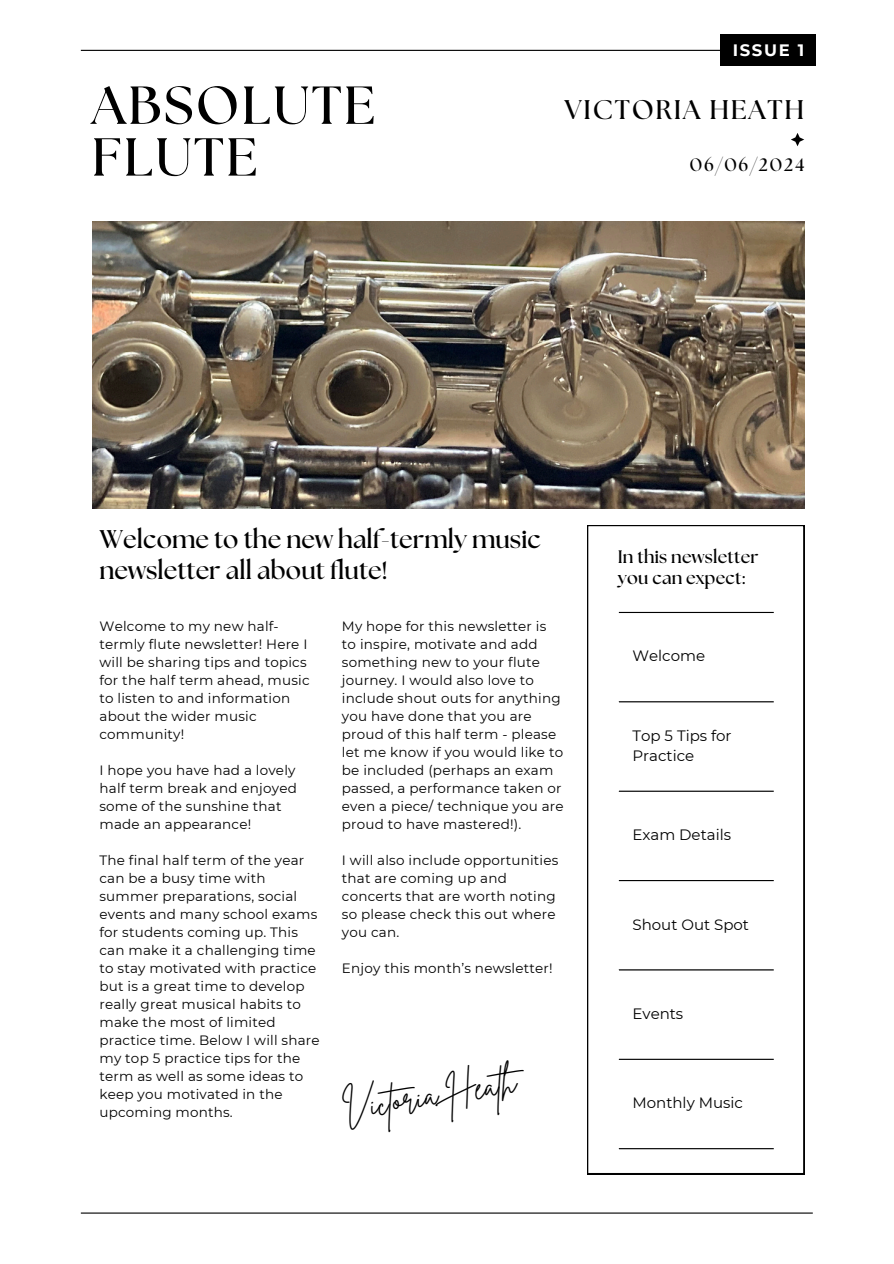
<style>
.page{position:relative;width:894px;height:1264px;background:#fff}
.page>*{position:absolute;margin:0;border:0;box-sizing:border-box;transform-origin:0 0}
.t1{font:700 53.4px/51.8px "The Seasons";letter-spacing:.04em;color:#000}
.t2{font:33.45px "Brittany Signature";color:#000}
.t3{font:700 27px "The Seasons";letter-spacing:.065em;color:#000}
.t4{font:700 25.5px/31.5px "The Seasons";color:#000}
.t5{font:700 18px "The Seasons";letter-spacing:.01em;color:#000}
.t6{font:700 16.5px "Montserrat";letter-spacing:.1em;color:#fff}
.t7{font:15px/20.2px "Montserrat";color:#000}
.t8{font:13.5px/18px "Montserrat";letter-spacing:.015em;color:#000}
</style>
<div class="page">
<hr style="left:81px;top:50px;width:731px;height:1px;background:#000">
<hr style="left:81px;top:1212px;width:731px;height:1px;background:#000">
<svg style="left:791px;top:133px;width:13px;height:13px"></svg>
<svg style="left:587px;top:525px;width:217px;height:649px"></svg>
<hr style="left:618px;top:612px;width:155px;height:1px;background:#000">
<hr style="left:618px;top:701px;width:155px;height:1px;background:#000">
<hr style="left:618px;top:790px;width:155px;height:1px;background:#000">
<hr style="left:618px;top:880px;width:155px;height:1px;background:#000">
<hr style="left:618px;top:969px;width:155px;height:1px;background:#000">
<hr style="left:618px;top:1058px;width:155px;height:1px;background:#000">
<hr style="left:618px;top:1148px;width:155px;height:1px;background:#000">
<div style="left:719px;top:35px;width:96px;height:31px;background:#000"></div>
<img style="left:92px;top:221px;width:712px;height:287px">
<p class="t1" style="left:91px;top:82px;width:285px">ABSOLUTE<br>FLUTE</p>
<p class="t6" style="left:732px;top:40px;width:73px">ISSUE 1</p>
<p class="t3" style="left:564px;top:97px;width:241px">VICTORIA HEATH</p>
<p class="t5" style="left:689px;top:157px;width:116px">06/06/2024</p>
<h4 class="t4" style="left:99px;top:524px;width:443px">Welcome to the new half-termly music newsletter all about flute!</h4>
<p class="t5" style="left:617px;top:549px;width:142px">In this newsletter</p>
<p class="t5" style="left:617px;top:569px;width:129px">you can expect:</p>
<h1 class="t8" style="left:99px;top:617px;width:211px">Welcome to my new half&shy;termly flute newsletter! Here I will be sharing tips and topics for the half term ahead, music to listen to and information about the wider music community!</h1>
<h3 class="t8" style="left:99px;top:761px;width:199px">I hope you have had a lovely half term break and enjoyed some of the sunshine that made an appearance!</h3>
<p class="t8" style="left:99px;top:851px;width:222px">The final half term of the year can be a busy time with summer preparations, social events and many school exams for students coming up. This can make it a challenging time to stay motivated with practice but is a great time to develop really great musical habits to make the most of limited practice time. Below I will share my top 5 practice tips for the term as well as some ideas to keep you motivated in the upcoming months.</p>
<p class="t8" style="left:342px;top:617px;width:223px">My hope for this newsletter is to inspire, motivate and add something new to your flute journey. I would also love to include shout outs for anything you have done that you are proud of this half term - please let me know if you would like to be included (perhaps an exam passed, a performance taken or even a piece/ technique you are proud to have mastered!).</p>
<p class="t8" style="left:342px;top:851px;width:218px">I will also include opportunities that are coming up and concerts that are worth noting so please check this out where you can.</p>
<p class="t8" style="left:342px;top:959px;width:212px">Enjoy this month’s newsletter!</p>
<p class="t2" style="left:339px;top:1086px;width:177px;rotate:-9deg">Victoria Heath</p>
<p class="t7" style="left:632px;top:646px;width:74px">Welcome</p>
<p class="t7" style="left:632px;top:725px;width:101px">Top 5 Tips for<br>Practice</p>
<p class="t7" style="left:632px;top:824px;width:100px">Exam Details</p>
<p class="t7" style="left:632px;top:914px;width:118px">Shout Out Spot</p>
<h2 class="t7" style="left:632px;top:1003px;width:52px">Events</h2>
<p class="t7" style="left:632px;top:1092px;width:112px">Monthly Music</p>
</div>
